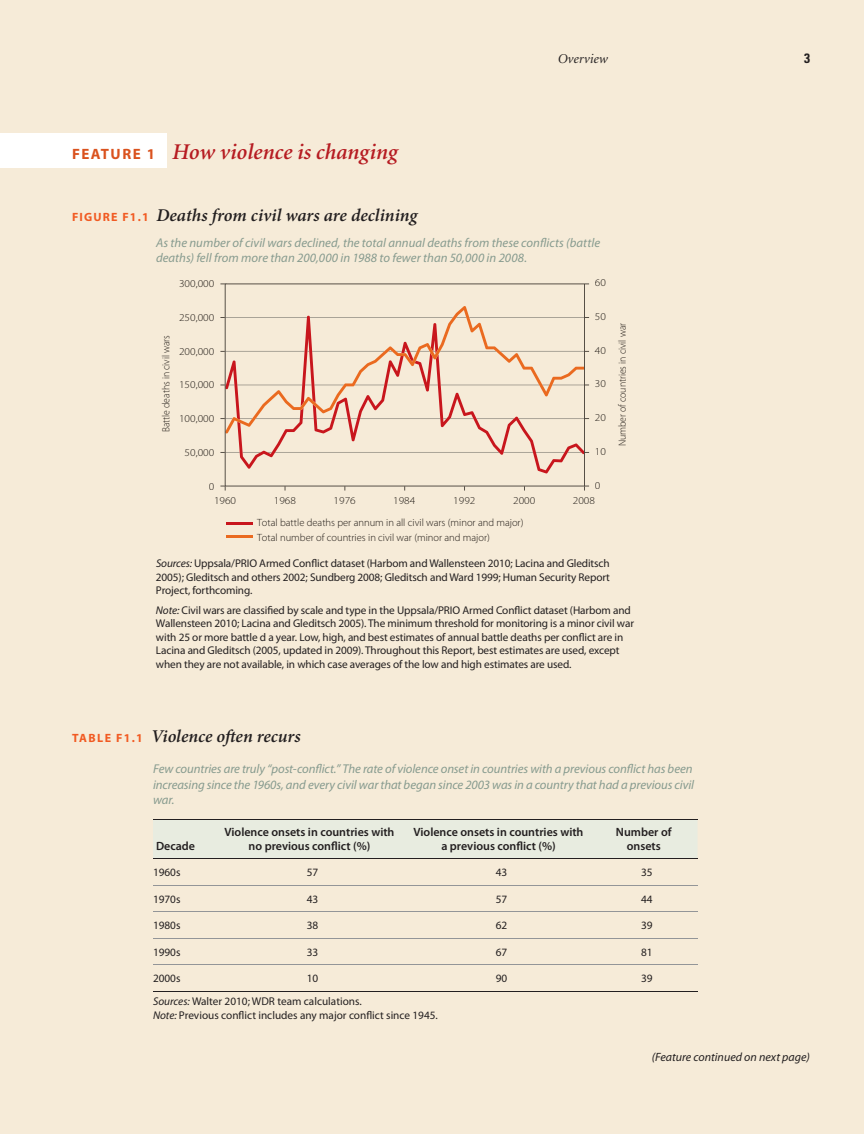
<style>
.page{position:relative;width:864px;height:1134px;background:#f6ebd8}
.page>*{position:absolute;margin:0;border:0;box-sizing:border-box;transform-origin:0 0}
.t1{font:italic 600 22.5px "Minion";color:#b61c22}
.t2{font:italic 600 18px "Minion Pro";color:#231f20}
.t3{font:italic 13.5px "Minion";letter-spacing:.005em;color:#231f20}
.t4{font:700 condensed 13.5px "Univers";color:#231f20}
.t5{font:italic 12.75px/15.8px "Myriad Pro";letter-spacing:-.005em;color:#879b8f}
.t6{font:600 12px/13.5px "Myriad Pro";color:#231f20;text-align:center}
.t7{font:italic 12px "Myriad Pro";color:#231f20}
.t8{font:11.25px/13.5px "Myriad Pro";letter-spacing:-.01em;color:#231f20}
.t9{font:300 10.5px/14.1px "Myriad Pro";color:#221c17}
.t10{font:300 10.5px "Myriad Pro";color:#221c17;scale:1.08 1}
.t11{font:300 10.5px "Myriad Pro";color:#221c17;scale:.93 1}
.s1{font-family:"Myriad";font-weight:700;font-style:normal;font-size:15px;color:#da521e}
.s2{font-family:"Myriad";font-weight:700;font-style:normal;font-size:12px;color:#f15a22}
.s3{font-style:italic}
.s4{font-family:"Myriad Pro";font-weight:700;font-style:normal;font-size:12px;color:#f15a22}
</style>
<div class="page">
<div style="left:0;top:133px;width:166px;height:34px;background:#fff"></div>
<svg style="left:220px;top:284px;width:365px;height:207px"></svg>
<svg style="left:585px;top:284px;width:4px;height:202px"></svg>
<hr style="left:226px;top:522px;width:27px;height:3px;background:#c8161d">
<hr style="left:226px;top:535px;width:27px;height:3px;background:#ea6a20">
<svg style="left:225px;top:284px;width:360px;height:202px"></svg>
<div style="left:153px;top:820px;width:544px;height:38px;background:#e8ece0"></div>
<hr style="left:153px;top:819px;width:545px;height:1px;background:#231f20">
<hr style="left:153px;top:858px;width:545px;height:1px;background:#231f20">
<hr style="left:153px;top:885px;width:545px;height:1px;background:#939598">
<hr style="left:153px;top:911px;width:545px;height:1px;background:#939598">
<hr style="left:153px;top:938px;width:545px;height:1px;background:#939598">
<hr style="left:153px;top:964px;width:545px;height:1px;background:#939598">
<hr style="left:153px;top:991px;width:545px;height:1px;background:#231f20">
<p class="t1" style="left:72px;top:143px;width:327px"><span class="s1">FEATURE 1</span> How violence is changing</p>
<p class="t2" style="left:72px;top:208px;width:347px"><span class="s2">FIGURE F1.1</span> Deaths from civil wars are declining</p>
<p class="t3" style="left:557px;top:54px;width:52px">Overview</p>
<p class="t4" style="left:804px;top:53px;width:7px">3</p>
<p class="t5" style="left:156px;top:236px;width:446px;line-height:15px">As the number of civil wars declined, the total annual deaths from these conflicts (battle deaths) fell from more than 200,000 in 1988 to fewer than 50,000 in 2008.</p>
<p class="t11" style="left:162px;top:432px;width:106px;rotate:-90deg">Battle deaths in civil wars</p>
<p class="t10" style="left:179px;top:280px;width:34px">300,000</p>
<p class="t10" style="left:595px;top:279px;width:12px">60</p>
<p class="t10" style="left:179px;top:314px;width:34px">250,000</p>
<p class="t10" style="left:595px;top:313px;width:12px">50</p>
<p class="t10" style="left:179px;top:347px;width:34px">200,000</p>
<p class="t10" style="left:595px;top:346px;width:12px">40</p>
<p class="t10" style="left:179px;top:381px;width:34px">150,000</p>
<p class="t10" style="left:595px;top:380px;width:12px">30</p>
<p class="t10" style="left:179px;top:415px;width:34px">100,000</p>
<p class="t10" style="left:595px;top:414px;width:12px">20</p>
<p class="t10" style="left:185px;top:448px;width:29px">50,000</p>
<p class="t10" style="left:595px;top:447px;width:12px">10</p>
<p class="t10" style="left:209px;top:482px;width:7px">0</p>
<p class="t10" style="left:595px;top:481px;width:7px">0</p>
<p class="t10" style="left:214px;top:496px;width:22px">1960</p>
<p class="t10" style="left:274px;top:496px;width:22px">1968</p>
<p class="t10" style="left:334px;top:496px;width:22px">1976</p>
<p class="t10" style="left:393px;top:496px;width:22px">1984</p>
<p class="t10" style="left:453px;top:496px;width:22px">1992</p>
<p class="t10" style="left:513px;top:496px;width:22px">2000</p>
<p class="t10" style="left:573px;top:496px;width:22px">2008</p>
<p class="t9" style="left:257px;top:517px;width:268px">Total battle deaths per annum in all civil wars (minor and major)<br>Total number of countries in civil war (minor and major)</p>
<p class="t11" style="left:619px;top:446px;width:134px;rotate:-90deg">Number of countries in civil war</p>
<p class="t8" style="left:156px;top:558px;width:455px;text-align:justify"><span class="s3">Sources:</span> Uppsala/PRIO Armed Conflict dataset (Harbom and Wallensteen 2010; Lacina and Gleditsch 2005); Gleditsch and others 2002; Sundberg 2008; Gleditsch and Ward 1999; Human Security Report Project, forthcoming.</p>
<p class="t8" style="left:156px;top:604px;width:480px"><span class="s3">Note:</span> Civil wars are classified by scale and type in the Uppsala/PRIO Armed Conflict dataset (Harbom and Wallensteen 2010; Lacina and Gleditsch 2005). The minimum threshold for monitoring is a minor civil war with 25 or more battle d a year. Low, high, and best estimates of annual battle deaths per conflict are in Lacina and Gleditsch (2005, updated in 2009). Throughout this Report, best estimates are used, except when they are not available, in which case averages of the low and high estimates are used.</p>
<p class="t2" style="left:72px;top:729px;width:230px"><span class="s4">TABLE F1.1</span> Violence often recurs</p>
<p class="t5" style="left:153px;top:762px;width:543px">Few countries are truly “post-conflict.” The rate of violence onset in countries with a previous conflict has been increasing since the 1960s, and every civil war that began since 2003 was in a country that had a previous civil war.</p>
<p class="t6" style="left:156px;top:840px;width:41px">Decade</p>
<p class="t6" style="left:225px;top:827px;width:171px">Violence onsets in countries with no previous conflict (%)</p>
<p class="t6" style="left:414px;top:827px;width:171px">Violence onsets in countries with a previous conflict (%)</p>
<p class="t6" style="left:616px;top:827px;width:57px">Number of onsets</p>
<p class="t8" style="left:153px;top:867px;width:29px">1960s</p>
<p class="t8" style="left:307px;top:867px;width:13px">57</p>
<p class="t8" style="left:496px;top:867px;width:13px">43</p>
<p class="t8" style="left:641px;top:867px;width:13px">35</p>
<p class="t8" style="left:153px;top:893px;width:29px">1970s</p>
<p class="t8" style="left:307px;top:893px;width:13px">43</p>
<p class="t8" style="left:496px;top:893px;width:13px">57</p>
<p class="t8" style="left:641px;top:893px;width:13px">44</p>
<p class="t8" style="left:153px;top:920px;width:29px">1980s</p>
<p class="t8" style="left:307px;top:920px;width:13px">38</p>
<p class="t8" style="left:496px;top:920px;width:13px">62</p>
<p class="t8" style="left:641px;top:920px;width:13px">39</p>
<p class="t8" style="left:153px;top:946px;width:29px">1990s</p>
<p class="t8" style="left:307px;top:946px;width:13px">33</p>
<p class="t8" style="left:496px;top:946px;width:13px">67</p>
<p class="t8" style="left:641px;top:946px;width:13px">81</p>
<p class="t8" style="left:153px;top:973px;width:29px">2000s</p>
<p class="t8" style="left:307px;top:973px;width:13px">10</p>
<p class="t8" style="left:496px;top:973px;width:13px">90</p>
<p class="t8" style="left:641px;top:973px;width:13px">39</p>
<p class="t8" style="left:153px;top:996px;width:286px"><span class="s3">Sources:</span> Walter 2010; WDR team calculations.<br><span class="s3">Note:</span> Previous conflict includes any major conflict since 1945.</p>
<p class="t7" style="left:652px;top:1052px;width:160px">(Feature continued on next page)</p>
</div>
